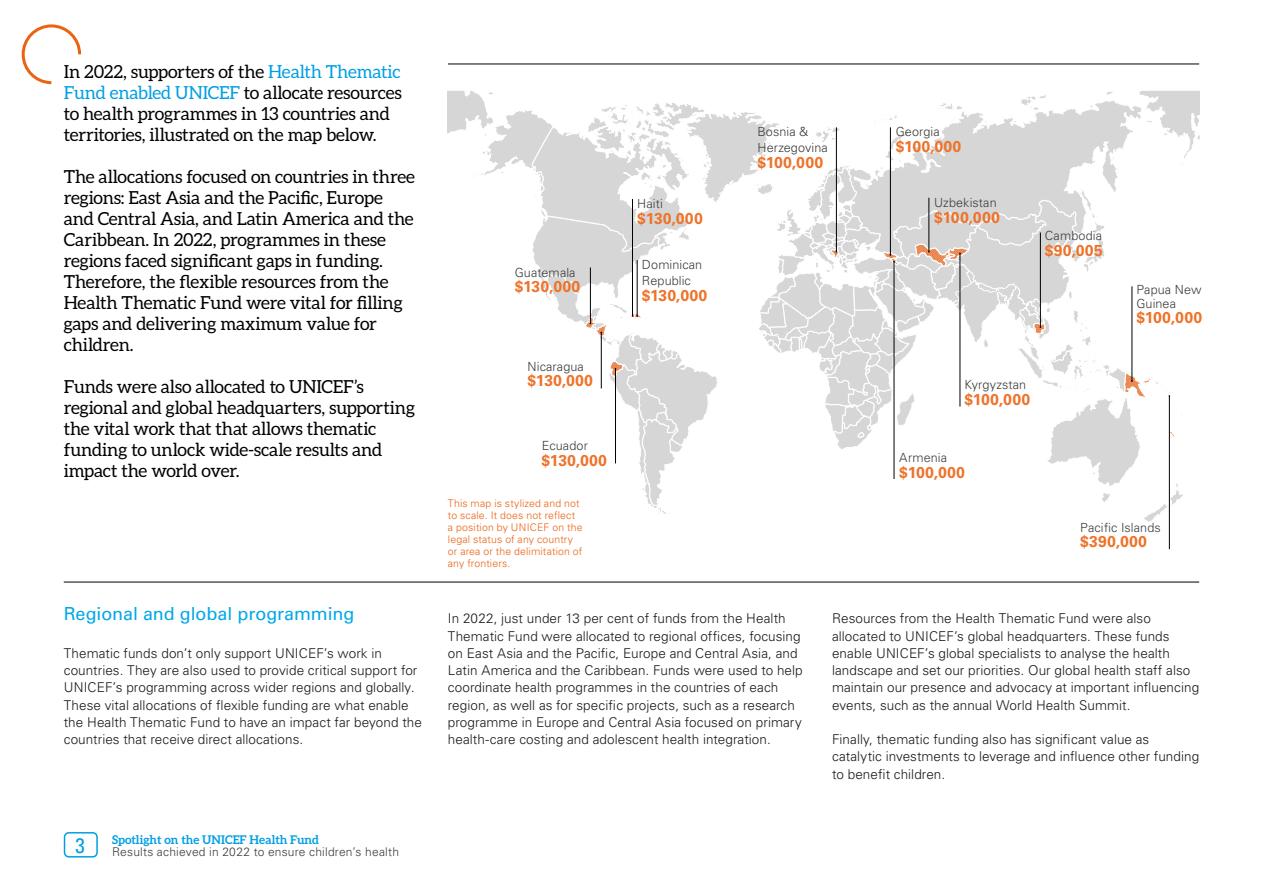
<style>
.page{position:relative;width:1263px;height:893px;background:#fff}
.page>*{position:absolute;margin:0;border:0;box-sizing:border-box;transform-origin:0 0}
.t1{font:condensed 21px "Univers";color:#009fe3}
.Quote_black{font:18px/21px "Aleo";letter-spacing:-.01em;color:#000}
.Quote_black-2{font:18px "Univers LT Std";letter-spacing:-.005em;color:#00a8e7}
.Texto_Normal_not_aligned{font:700 15.75px "Univers";letter-spacing:.02em;color:#ee732a}
.Texto_Normal{font:300 13.5px/17.2px "Univers LT Std";letter-spacing:.005em;color:#1a1a1a}
.Texto_Normal_not_aligned-2{font:300 12.6px/15.8px "Univers LT Std";letter-spacing:.01em;color:#3c3c3b}
.t2{font:300 12px "Univers LT Std";letter-spacing:.015em;color:#3c3c3b}
.t3{font:700 12px "Aleo";color:#009fe3}
.Texto_Normal_not_aligned-3{font:300 10.5px/12px "Univers";letter-spacing:.015em;color:#eb6212}
.s1{color:#009fe3}
</style>
<div class="page">
<div style="left:64px;top:832px;width:34px;height:25px;border:2px solid #009fe3;border-radius:4px"></div>
<svg style="left:21px;top:24px;width:61px;height:61px"></svg>
<hr style="left:64px;top:582px;width:1135px;height:1px;background:#000">
<hr style="left:448px;top:64px;width:751px;height:1px;background:#000">
<hr style="left:1169px;top:396px;width:1px;height:153px;background:#000">
<svg style="left:448px;top:91px;width:752px;height:436px"></svg>
<p class="Quote_black" style="left:64px;top:60px;width:339px">In 2022, supporters of the <span class="s1">Health Thematic Fund enabled UNICEF</span> to allocate resources to health programmes in 13 countries and territories, illustrated on the map below.</p>
<p class="Quote_black" style="left:64px;top:165px;width:353px">The allocations focused on countries in three regions: East Asia and the Pacific, Europe and Central Asia, and Latin America and the Caribbean. In 2022, programmes in these regions faced significant gaps in funding.<br>Therefore, the flexible resources from the Health Thematic Fund were vital for filling gaps and delivering maximum value for children.</p>
<p class="Quote_black" style="left:64px;top:375px;width:353px">Funds were also allocated to UNICEF’s regional and global headquarters, supporting the vital work that that allows thematic funding to unlock wide-scale results and impact the world over.</p>
<p class="Quote_black-2" style="left:64px;top:603px;width:292px">Regional and global programming</p>
<p class="Texto_Normal" style="left:64px;top:644px;width:360px">Thematic funds don’t only support UNICEF’s work in countries. They are also used to provide critical support for UNICEF’s programming across wider regions and globally.<br>These vital allocations of flexible funding are what enable the Health Thematic Fund to have an impact far beyond the countries that receive direct allocations.</p>
<p class="t3" style="left:112px;top:832px;width:209px">Spotlight on the UNICEF Health Fund</p>
<h1 class="t1" style="left:76px;top:832px;width:11px">3</h1>
<p class="t2" style="left:112px;top:845px;width:288px">Results achieved in 2022 to ensure children’s health</p>
<p class="Texto_Normal_not_aligned-2" style="left:515px;top:264px;width:62px">Guatemala</p>
<p class="Texto_Normal_not_aligned" style="left:515px;top:278px;width:67px">$130,000</p>
<p class="Texto_Normal_not_aligned-2" style="left:527px;top:358px;width:58px">Nicaragua</p>
<p class="Texto_Normal_not_aligned" style="left:527px;top:372px;width:67px">$130,000</p>
<p class="Texto_Normal_not_aligned-2" style="left:542px;top:438px;width:48px">Ecuador</p>
<p class="Texto_Normal_not_aligned" style="left:541px;top:451px;width:67px">$130,000</p>
<p class="Texto_Normal_not_aligned-3" style="left:448px;top:497px;width:136px">This map is stylized and not to scale. It does not reflect a position by UNICEF on the legal status of any country or area or the delimitation of any frontiers.</p>
<p class="Texto_Normal_not_aligned-2" style="left:637px;top:196px;width:27px">Haiti</p>
<p class="Texto_Normal_not_aligned" style="left:637px;top:209px;width:67px">$130,000</p>
<p class="Texto_Normal_not_aligned-2" style="left:642px;top:257px;width:62px">Dominican<br>Republic</p>
<p class="Texto_Normal_not_aligned" style="left:642px;top:286px;width:67px">$130,000</p>
<p class="Texto_Normal_not_aligned-2" style="left:757px;top:124px;width:72px">Bosnia &amp;<br>Herzegovina</p>
<p class="Texto_Normal_not_aligned" style="left:757px;top:153px;width:67px">$100,000</p>
<p class="Texto_Normal_not_aligned-2" style="left:896px;top:124px;width:46px">Georgia</p>
<p class="Texto_Normal_not_aligned" style="left:896px;top:137px;width:67px">$100,000</p>
<p class="Texto_Normal_not_aligned-2" style="left:934px;top:195px;width:64px">Uzbekistan</p>
<p class="Texto_Normal_not_aligned" style="left:934px;top:208px;width:67px">$100,000</p>
<p class="Texto_Normal_not_aligned-2" style="left:1045px;top:228px;width:59px">Cambodia</p>
<p class="Texto_Normal_not_aligned" style="left:1045px;top:241px;width:60px">$90,005</p>
<p class="Texto_Normal_not_aligned-2" style="left:1136px;top:283px;width:67px;line-height:13.5px">Papua New<br>Guinea</p>
<p class="Texto_Normal_not_aligned" style="left:1136px;top:308px;width:67px">$100,000</p>
<p class="Texto_Normal_not_aligned-2" style="left:964px;top:377px;width:63px">Kyrgyzstan</p>
<p class="Texto_Normal_not_aligned" style="left:964px;top:390px;width:67px">$100,000</p>
<p class="Texto_Normal_not_aligned-2" style="left:899px;top:450px;width:49px">Armenia</p>
<p class="Texto_Normal_not_aligned" style="left:899px;top:463px;width:67px">$100,000</p>
<p class="Texto_Normal_not_aligned-2" style="left:1080px;top:519px;width:82px">Pacific Islands</p>
<p class="Texto_Normal_not_aligned" style="left:1080px;top:532px;width:68px">$390,000</p>
<p class="Texto_Normal" style="left:448px;top:610px;width:356px">In 2022, just under 13 per cent of funds from the Health Thematic Fund were allocated to regional offices, focusing on East Asia and the Pacific, Europe and Central Asia, and Latin America and the Caribbean. Funds were used to help coordinate health programmes in the countries of each region, as well as for specific projects, such as a research programme in Europe and Central Asia focused on primary health-care costing and adolescent health integration.</p>
<p class="Texto_Normal" style="left:832px;top:610px;width:369px">Resources from the Health Thematic Fund were also allocated to UNICEF’s global headquarters. These funds enable UNICEF’s global specialists to analyse the health landscape and set our priorities. Our global health staff also maintain our presence and advocacy at important influencing events, such as the annual World Health Summit.</p>
<p class="Texto_Normal" style="left:832px;top:731px;width:369px">Finally, thematic funding also has significant value as catalytic investments to leverage and influence other funding to benefit children.</p>
</div>
